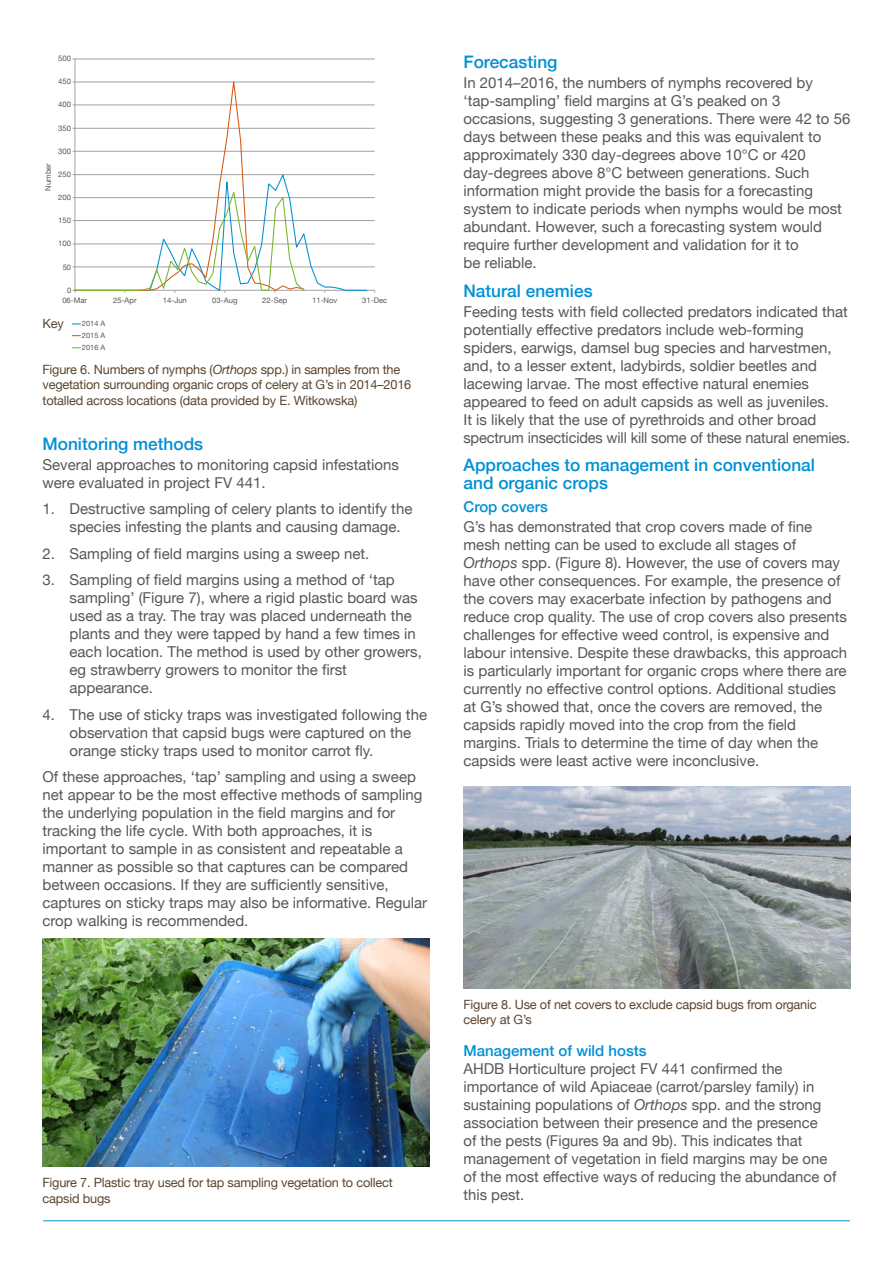
<style>
.page{position:relative;width:893px;height:1263px;background:#fff}
.page>*{position:absolute;margin:0;border:0;box-sizing:border-box;transform-origin:0 0}
.BLUE_SUB_HEADING_2{font:500 17.25px/18px "Helvetica Neue";color:#0090d4}
.MAIN_BODY{font:15px/18px "Helvetica Neue";color:#575756}
.BLUE_SUB_HEADING_2-2{font:500 15px "Helvetica Neue";color:#0090d4}
.MAIN_CAPTION{font:12.75px/15.3px "Helvetica Neue";letter-spacing:-.015em;color:#5c4530}
.t1{font:7.65px "Helvetica Neue";color:#575756}
.t2{font:7.5px/12px "Helvetica Neue";color:#575756;text-align:justify}
.s1{font-style:italic}
.s2{font-weight:500;color:#0090d4}
</style>
<div class="page">
<hr style="left:43px;top:1220px;width:807px;height:1px;background:#0090d4">
<hr style="left:75px;top:267px;width:300px;height:1px;background:#a2a2a2">
<hr style="left:75px;top:244px;width:300px;height:1px;background:#a2a2a2">
<hr style="left:75px;top:220px;width:300px;height:1px;background:#a2a2a2">
<hr style="left:75px;top:197px;width:300px;height:1px;background:#a2a2a2">
<hr style="left:75px;top:174px;width:300px;height:1px;background:#a2a2a2">
<hr style="left:75px;top:151px;width:300px;height:1px;background:#a2a2a2">
<hr style="left:75px;top:128px;width:300px;height:1px;background:#a2a2a2">
<hr style="left:75px;top:105px;width:300px;height:1px;background:#a2a2a2">
<hr style="left:75px;top:82px;width:300px;height:1px;background:#a2a2a2">
<hr style="left:75px;top:59px;width:300px;height:1px;background:#a2a2a2">
<hr style="left:75px;top:59px;width:1px;height:231px;background:#a2a2a2">
<hr style="left:75px;top:290px;width:300px;height:1px;background:#a2a2a2">
<svg style="left:75px;top:73px;width:230px;height:96px"></svg>
<svg style="left:73px;top:169px;width:295px;height:124px"></svg>
<img style="left:43px;top:938px;width:386px;height:229px">
<img style="left:463px;top:786px;width:387px;height:202px">
<p class="t1" style="left:58px;top:53px;width:14px">500</p>
<p class="t1" style="left:58px;top:76px;width:14px">450</p>
<p class="t1" style="left:58px;top:99px;width:14px">400</p>
<p class="t1" style="left:58px;top:122px;width:14px">350</p>
<p class="t1" style="left:58px;top:145px;width:14px">300</p>
<p class="t1" style="left:42px;top:191px;width:29px;rotate:-90deg">Number</p>
<p class="t1" style="left:58px;top:169px;width:14px">250</p>
<p class="t1" style="left:58px;top:192px;width:14px">200</p>
<p class="t1" style="left:58px;top:215px;width:14px">150</p>
<p class="t1" style="left:58px;top:238px;width:14px">100</p>
<p class="t1" style="left:63px;top:261px;width:10px">50</p>
<p class="t1" style="left:67px;top:285px;width:6px">0</p>
<p class="t1" style="left:62px;top:294px;width:26px">06-Mar</p>
<p class="t1" style="left:113px;top:294px;width:25px">25-Apr</p>
<p class="t1" style="left:163px;top:294px;width:25px">14-Jun</p>
<p class="t1" style="left:212px;top:294px;width:27px">03-Aug</p>
<p class="t1" style="left:262px;top:294px;width:27px">22-Sep</p>
<p class="t1" style="left:312px;top:294px;width:27px">11-Nov</p>
<p class="t1" style="left:362px;top:294px;width:27px">31-Dec</p>
<p class="MAIN_CAPTION" style="left:43px;top:317px;width:23px">Key</p>
<p class="t2" style="left:82px;top:318px;width:25px">2014 A 2015 A 2016 A</p>
<p class="MAIN_CAPTION" style="left:43px;top:362px;width:370px">Figure 6. Numbers of nymphs (<span class="s1">Orthops</span> spp.) in samples from the vegetation surrounding organic crops of celery at G’s in 2014–2016 totalled across locations (data provided by E. Witkowska)</p>
<p class="BLUE_SUB_HEADING_2" style="left:43px;top:433px;width:162px">Monitoring methods</p>
<p class="MAIN_BODY" style="left:43px;top:456px;width:358px">Several approaches to monitoring capsid infestations were evaluated in project FV 441.</p>
<p class="MAIN_BODY" style="left:70px;top:501px;width:344px;text-indent:-27px">1. Destructive sampling of celery plants to identify the species infesting the plants and causing damage.</p>
<p class="MAIN_BODY" style="left:43px;top:545px;width:328px">2. Sampling of field margins using a sweep net.</p>
<p class="MAIN_BODY" style="left:70px;top:572px;width:354px;text-indent:-27px">3. Sampling of field margins using a method of ‘tap sampling’ (Figure 7), where a rigid plastic board was used as a tray. The tray was placed underneath the plants and they were tapped by hand a few times in each location. The method is used by other growers, eg strawberry growers to monitor the first appearance.</p>
<p class="MAIN_BODY" style="left:70px;top:706px;width:359px;text-indent:-27px">4. The use of sticky traps was investigated following the observation that capsid bugs were captured on the orange sticky traps used to monitor carrot fly.</p>
<p class="MAIN_BODY" style="left:43px;top:769px;width:386px">Of these approaches, ‘tap’ sampling and using a sweep net appear to be the most effective methods of sampling the underlying population in the field margins and for tracking the life cycle. With both approaches, it is important to sample in as consistent and repeatable a manner as possible so that captures can be compared between occasions. If they are sufficiently sensitive, captures on sticky traps may also be informative. Regular crop walking is recommended.</p>
<p class="MAIN_CAPTION" style="left:43px;top:1176px;width:352px">Figure 7. Plastic tray used for tap sampling vegetation to collect capsid bugs</p>
<p class="BLUE_SUB_HEADING_2" style="left:463px;top:51px;width:95px">Forecasting</p>
<p class="MAIN_BODY" style="left:463px;top:74px;width:388px">In 2014–2016, the numbers of nymphs recovered by ‘tap-sampling’ field margins at G’s peaked on 3 occasions, suggesting 3 generations. There were 42 to 56 days between these peaks and this was equivalent to approximately 330 day-degrees above 10°C or 420 day-degrees above 8°C between generations. Such information might provide the basis for a forecasting system to indicate periods when nymphs would be most abundant. However, such a forecasting system would require further development and validation for it to<br>be reliable.</p>
<p class="BLUE_SUB_HEADING_2" style="left:463px;top:280px;width:131px">Natural enemies</p>
<p class="MAIN_BODY" style="left:463px;top:303px;width:388px">Feeding tests with field collected predators indicated that potentially effective predators include web-forming spiders, earwigs, damsel bug species and harvestmen, and, to a lesser extent, ladybirds, soldier beetles and lacewing larvae. The most effective natural enemies appeared to feed on adult capsids as well as juveniles.<br>It is likely that the use of pyrethroids and other broad spectrum insecticides will kill some of these natural enemies.</p>
<p class="BLUE_SUB_HEADING_2" style="left:463px;top:455px;width:353px">Approaches to management in conventional and organic crops</p>
<p class="BLUE_SUB_HEADING_2-2" style="left:463px;top:494px;width:86px">Crop covers</p>
<p class="MAIN_BODY" style="left:463px;top:518px;width:385px">G’s has demonstrated that crop covers made of fine mesh netting can be used to exclude all stages of <span class="s1">Orthops</span> spp. (Figure 8). However, the use of covers may have other consequences. For example, the presence of the covers may exacerbate infection by pathogens and reduce crop quality. The use of crop covers also presents challenges for effective weed control, is expensive and labour intensive. Despite these drawbacks, this approach is particularly important for organic crops where there are currently no effective control options. Additional studies at G’s showed that, once the covers are removed, the capsids rapidly moved into the crop from the field margins. Trials to determine the time of day when the capsids were least active were inconclusive.</p>
<p class="MAIN_CAPTION" style="left:463px;top:997px;width:355px">Figure 8. Use of net covers to exclude capsid bugs from organic celery at G’s</p>
<p class="MAIN_BODY" style="left:463px;top:1043px;width:375px"><span class="s2">Management of wild hosts<br></span>AHDB Horticulture project FV 441 confirmed the importance of wild Apiaceae (carrot/parsley family) in sustaining populations of <span class="s1">Orthops</span> spp. and the strong association between their presence and the presence<br>of the pests (Figures 9a and 9b). This indicates that management of vegetation in field margins may be one of the most effective ways of reducing the abundance of this pest.</p>
</div>
